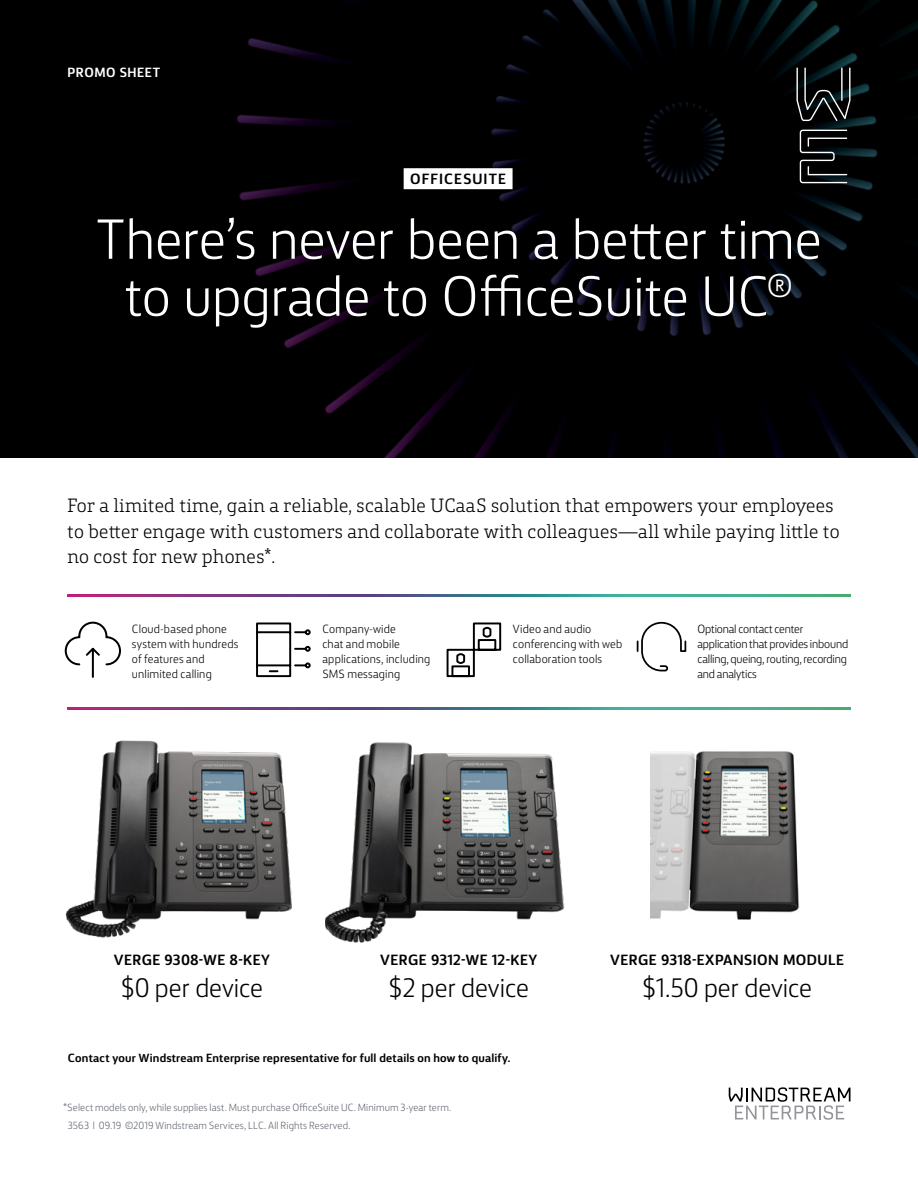
<style>
.page{position:relative;width:918px;height:1188px;background:#fff}
.page>*{position:absolute;margin:0;border:0;box-sizing:border-box;transform-origin:0 0}
.Cover_Light_38_RB_Cn{font:300 57px/57px "FS Silas Sans";letter-spacing:-.005em;color:#fff;text-align:center}
.Subhead_LIght_1{font:300 27px "FS Silas Sans";color:#000}
.Subhead_Slab_12{font:300 19.5px/25.5px "FS Silas Slab";letter-spacing:.01em;color:#000}
.Subhead_LIght_1-2{font:700 15px "FS Silas Sans";letter-spacing:.03em;color:#000}
.Subhead_Bold_10_High{font:700 15px "FS Silas Sans";letter-spacing:.075em;color:#000}
.eyebrow_Wht{font:700 13.5px "FS Silas Sans";letter-spacing:.04em;color:#fff}
.Body_8{font:300 12px/15px "FS Silas Sans";letter-spacing:.01em;color:#000}
.Body_8-2{font:300 12px/15px "FS Silas Sans";letter-spacing:-.015em;color:#000}
.Body_8-3{font:700 12px "FS Silas Sans";letter-spacing:.015em;color:#000}
.Legal{font:300 10.5px "FS Silas Sans";letter-spacing:.01em;color:#626770}
</style>
<div class="page">
<div style="left:0;top:0;width:918px;height:458px;background:#000"></div>
<div style="left:404px;top:168px;width:109px;height:21px;background:#fff"></div>
<svg style="left:800px;top:130px;width:47px;height:53px;background:#272a2b"></svg>
<svg style="left:796px;top:68px;width:54px;height:53px;background:#24292a"></svg>
<svg style="left:729px;top:1087px;width:121px;height:33px"></svg>
<img style="left:68px;top:707px;width:782px;height:2px">
<svg style="left:64px;top:621px;width:57px;height:57px"></svg>
<svg style="left:446px;top:622px;width:56px;height:56px"></svg>
<svg style="left:256px;top:622px;width:55px;height:56px"></svg>
<svg style="left:636px;top:621px;width:51px;height:51px"></svg>
<img style="left:65px;top:740px;width:227px;height:198px">
<img style="left:326px;top:742px;width:239px;height:201px">
<img style="left:651px;top:751px;width:149px;height:169px">
<img style="left:68px;top:595px;width:782px;height:2px">
<p class="eyebrow_Wht" style="left:68px;top:61px;width:94px">PROMO SHEET</p>
<p class="Subhead_Bold_10_High" style="left:410px;top:166px;width:98px">OFFICESUITE</p>
<p class="Cover_Light_38_RB_Cn" style="left:96px;top:206px;width:727px">There’s never been a better time to upgrade to OfficeSuite UC<sup>®</sup></p>
<p class="Subhead_Slab_12" style="left:67px;top:491px;width:774px">For a limited time, gain a reliable, scalable UCaaS solution that empowers your employees to better engage with customers and collaborate with colleagues—all while paying little to no cost for new phones*.</p>
<p class="Body_8" style="left:132px;top:620px;width:108px">Cloud-based phone system with hundreds of features and unlimited calling</p>
<p class="Body_8" style="left:513px;top:620px;width:111px">Video and audio conferencing with web collaboration tools</p>
<p class="Body_8" style="left:322px;top:620px;width:109px">Company-wide<br>chat and mobile applications, including<br>SMS messaging</p>
<p class="Body_8-2" style="left:697px;top:620px;width:152px">Optional contact center application that provides inbound calling, queing, routing, recording and analytics</p>
<p class="Subhead_LIght_1-2" style="left:114px;top:947px;width:158px">VERGE 9308-WE 8-KEY</p>
<p class="Subhead_LIght_1" style="left:121px;top:968px;width:144px">$0 per device</p>
<p class="Subhead_LIght_1-2" style="left:380px;top:947px;width:159px">VERGE 9312-WE 12-KEY</p>
<p class="Subhead_LIght_1" style="left:389px;top:968px;width:142px">$2 per device</p>
<p class="Body_8-3" style="left:68px;top:1047px;width:444px">Contact your Windstream Enterprise representative for full details on how to qualify.</p>
<p class="Legal" style="left:63px;top:1099px;width:390px">*Select models only, while supplies last. Must purchase OfficeSuite UC. Minimum 3-year term.</p>
<p class="Legal" style="left:68px;top:1118px;width:284px">3563 l 09.19 ©2019 Windstream Services, LLC. All Rights Reserved.</p>
<p class="Subhead_LIght_1-2" style="left:610px;top:947px;width:235px">VERGE 9318-EXPANSION MODULE</p>
<p class="Subhead_LIght_1" style="left:642px;top:968px;width:172px">$1.50 per device</p>
</div>
